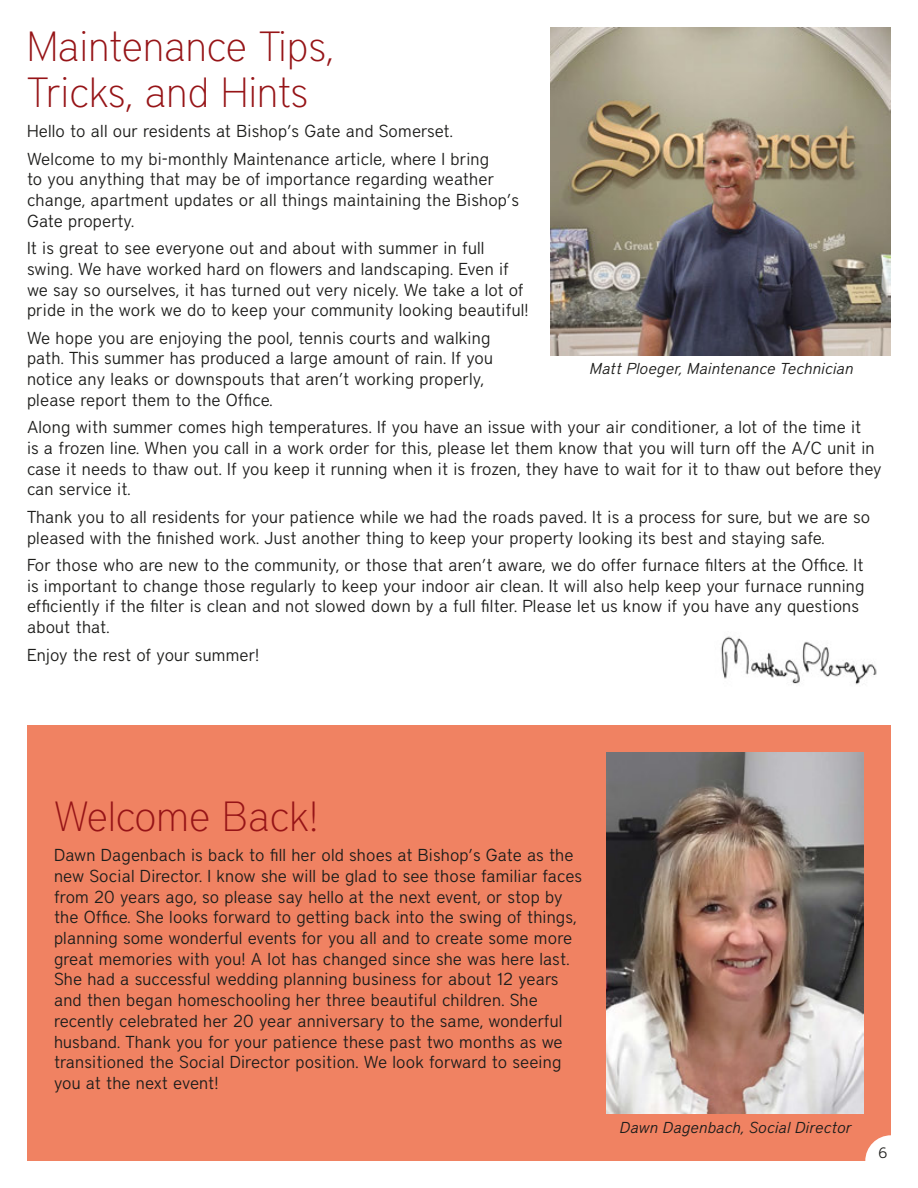
<style>
.page{position:relative;width:918px;height:1188px;background:#fff}
.page>*{position:absolute;margin:0;border:0;box-sizing:border-box;transform-origin:0 0}
.t1{font:100 42px/46.2px "District";color:#961417}
.t2{font:300 17.25px/20.7px "District";letter-spacing:.01em;color:#1d1d1b}
.t3{font:italic 300 15.75px "District";letter-spacing:.01em;color:#1d1d1b}
.t4{font:300 15px "District";color:#1d1d1b}
</style>
<div class="page">
<div style="left:27px;top:725px;width:864px;height:436px;background:#f08262"></div>
<img style="left:721px;top:636px;width:156px;height:49px">
<img style="left:551px;top:27px;width:340px;height:328px">
<img style="left:606px;top:752px;width:258px;height:361px">
<div style="left:865px;top:1135px;width:52px;height:52px;background:#fff;border-radius:50%"></div>
<h1 class="t1" style="left:27px;top:23px;width:308px">Maintenance Tips,<br>Tricks, and Hints</h1>
<p class="t2" style="left:27px;top:117px;width:464px;line-height:27.5px">Hello to all our residents at Bishop’s Gate and Somerset.<br>Welcome to my bi-monthly Maintenance article, where I bring</p>
<p class="t2" style="left:27px;top:169px;width:493px">to you anything that may be of importance regarding weather change, apartment updates or all things maintaining the Bishop’s<br>Gate property.</p>
<p class="t2" style="left:27px;top:238px;width:503px">It is great to see everyone out and about with summer in full swing. We have worked hard on flowers and landscaping. Even if we say so ourselves, it has turned out very nicely. We take a lot of pride in the work we do to keep your community looking beautiful!</p>
<p class="t2" style="left:27px;top:327px;width:468px">We hope you are enjoying the pool, tennis courts and walking path. This summer has produced a large amount of rain. If you notice any leaks or downspouts that aren’t working properly, please report them to the Office.</p>
<p class="t2" style="left:27px;top:417px;width:856px">Along with summer comes high temperatures. If you have an issue with your air conditioner, a lot of the time it<br>is a frozen line. When you call in a work order for this, please let them know that you will turn off the A/C unit in case it needs to thaw out. If you keep it running when it is frozen, they have to wait for it to thaw out before they can service it.</p>
<p class="t2" style="left:27px;top:506px;width:845px">Thank you to all residents for your patience while we had the roads paved. It is a process for sure, but we are so pleased with the finished work. Just another thing to keep your property looking its best and staying safe.</p>
<p class="t2" style="left:27px;top:554px;width:839px">For those who are new to the community, or those that aren’t aware, we do offer furnace filters at the Office. It is important to change those regularly to keep your indoor air clean. It will also help keep your furnace running efficiently if the filter is clean and not slowed down by a full filter. Please let us know if you have any questions about that.</p>
<p class="t2" style="left:27px;top:644px;width:234px">Enjoy the rest of your summer!</p>
<p class="t3" style="left:589px;top:360px;width:265px">Matt Ploeger, Maintenance Technician</p>
<h1 class="t1" style="left:54px;top:793px;width:266px">Welcome Back!</h1>
<p class="t2" style="left:54px;top:845px;width:530px">Dawn Dagenbach is back to fill her old shoes at Bishop’s Gate as the new Social Director. I know she will be glad to see those familiar faces from 20 years ago, so please say hello at the next event, or stop by the Office. She looks forward to getting back into the swing of things, planning some wonderful events for you all and to create some more great memories with you! A lot has changed since she was here last.<br>She had a successful wedding planning business for about 12 years and then began homeschooling her three beautiful children. She recently celebrated her 20 year anniversary to the same, wonderful husband. Thank you for your patience these past two months as we transitioned the Social Director position. We look forward to seeing you at the next event!</p>
<p class="t3" style="left:619px;top:1118px;width:233px">Dawn Dagenbach, Social Director</p>
<p class="t4" style="left:879px;top:1144px;width:10px">6</p>
</div>
